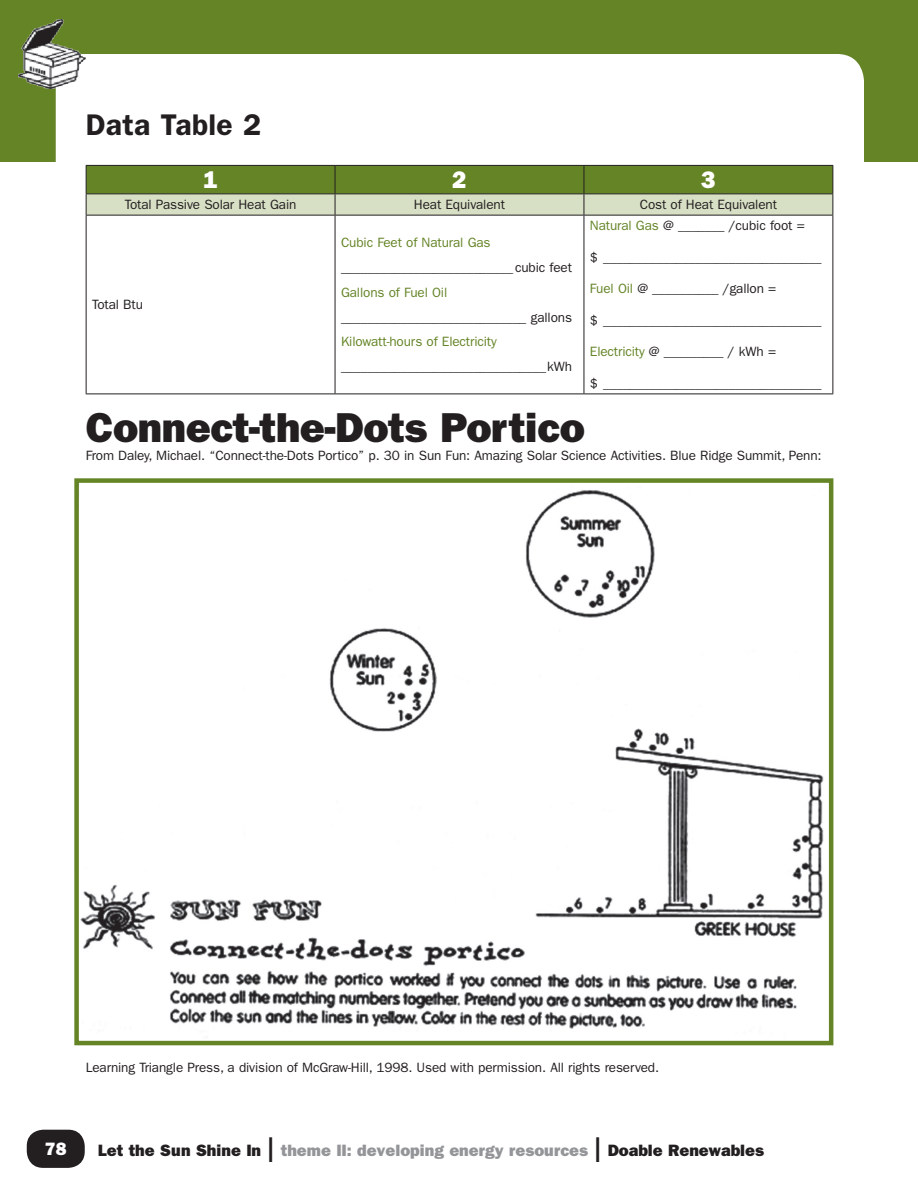
<style>
.page{position:relative;width:918px;height:1188px;background:#fff}
.page>*{position:absolute;margin:0;border:0;box-sizing:border-box;transform-origin:0 0}
.Headlines{font:42px "ITC Franklin Gothic Std Hvy";letter-spacing:-.01em;color:#231f20}
.Black_Page_Header{font:600 30px "ITC Franklin Gothic Std";letter-spacing:.01em;color:#231f20}
.t1{font:24px "ITC Franklin Gothic Std Hvy";color:#fff}
.t2{font:18px "ITC Franklin Gothic Std Hvy";color:#fff}
.t3{font:16.5px "ITC Franklin Gothic Std Hvy";color:#939598}
.BC{font:13.5px "ITC Franklin Gothic Std";letter-spacing:-.01em;color:#231f20}
.BC-2{font:13.5px "ITC Franklin Gothic Std";letter-spacing:-.01em;color:#648426}
.s1{color:#648426}
.s2{color:#231f20}
.s3{font-family:"ITC Franklin Gothic Std";font-size:36px;color:#231f20}
</style>
<div class="page">
<div style="left:27px;top:1130px;width:58px;height:38px;background:#231f20;border-radius:16px"></div>
<div style="left:0;top:0;width:918px;height:162px;background:#648426"></div>
<div style="left:56px;top:54px;width:808px;height:1044px;background:#fff;border-radius:27px"></div>
<svg style="left:86px;top:165px;width:747px;height:50px;background:#8fa366"></svg>
<hr style="left:86px;top:215px;width:249px;height:1px;background:#231f20">
<hr style="left:86px;top:216px;width:1px;height:178px;background:#231f20">
<hr style="left:335px;top:215px;width:249px;height:1px;background:#231f20">
<hr style="left:335px;top:216px;width:1px;height:178px;background:#231f20">
<hr style="left:584px;top:215px;width:249px;height:1px;background:#231f20">
<hr style="left:584px;top:216px;width:1px;height:178px;background:#231f20">
<hr style="left:832px;top:216px;width:1px;height:178px;background:#231f20">
<hr style="left:86px;top:394px;width:249px;height:1px;background:#231f20">
<hr style="left:335px;top:394px;width:249px;height:1px;background:#231f20">
<hr style="left:584px;top:394px;width:249px;height:1px;background:#231f20">
<img style="left:80px;top:490px;width:744px;height:539px">
<div style="left:74px;top:478px;width:759px;height:567px;border:4px solid #648426"></div>
<img style="left:19px;top:19px;width:67px;height:70px">
<p class="Black_Page_Header" style="left:86px;top:107px;width:177px">Data Table 2</p>
<p class="t1" style="left:203px;top:166px;width:16px">1</p>
<p class="t1" style="left:452px;top:166px;width:16px">2</p>
<p class="t1" style="left:701px;top:166px;width:16px">3</p>
<p class="BC" style="left:125px;top:197px;width:173px">Total Passive Solar Heat Gain</p>
<p class="BC" style="left:414px;top:197px;width:93px">Heat Equivalent</p>
<p class="BC" style="left:640px;top:197px;width:139px">Cost of Heat Equivalent</p>
<p class="BC" style="left:92px;top:297px;width:52px">Total Btu</p>
<p class="BC-2" style="left:341px;top:235px;width:151px">Cubic Feet of Natural Gas</p>
<p class="BC" style="left:341px;top:260px;width:233px">__________________________ cubic feet</p>
<p class="BC-2" style="left:341px;top:284px;width:108px">Gallons of Fuel Oil</p>
<p class="BC" style="left:341px;top:309px;width:233px">____________________________ gallons</p>
<p class="BC-2" style="left:341px;top:334px;width:157px">Kilowatt-hours of Electricity</p>
<p class="BC" style="left:341px;top:359px;width:233px">_______________________________kWh</p>
<p class="BC" style="left:590px;top:218px;width:216px"><span class="s1">Natural Gas</span> @ _______ /cubic foot =</p>
<p class="BC" style="left:590px;top:250px;width:233px">$ _________________________________</p>
<p class="BC" style="left:590px;top:281px;width:188px"><span class="s1">Fuel Oil</span> @ __________ /gallon =</p>
<p class="BC" style="left:590px;top:313px;width:233px">$ _________________________________</p>
<p class="BC" style="left:590px;top:344px;width:188px"><span class="s1">Electricity</span> @ _________ / kWh =</p>
<p class="BC" style="left:590px;top:376px;width:233px">$ _________________________________</p>
<p class="Headlines" style="left:86px;top:403px;width:501px">Connect-the-Dots Portico</p>
<p class="BC" style="left:86px;top:448px;width:737px">From Daley, Michael. “Connect-the-Dots Portico” p. 30 in Sun Fun: Amazing Solar Science Activities. Blue Ridge Summit, Penn:</p>
<p class="BC" style="left:86px;top:1060px;width:572px">Learning Triangle Press, a division of McGraw-Hill, 1998. Used with permission. All rights reserved.</p>
<p class="t2" style="left:45px;top:1138px;width:23px">78</p>
<p class="t3" style="left:98px;top:1141px;width:668px"><span class="s2">Let the Sun Shine In</span> <span class="s3">l</span> theme II: developing energy resources <span class="s3">l</span> <span class="s2">Doable Renewables</span></p>
</div>
